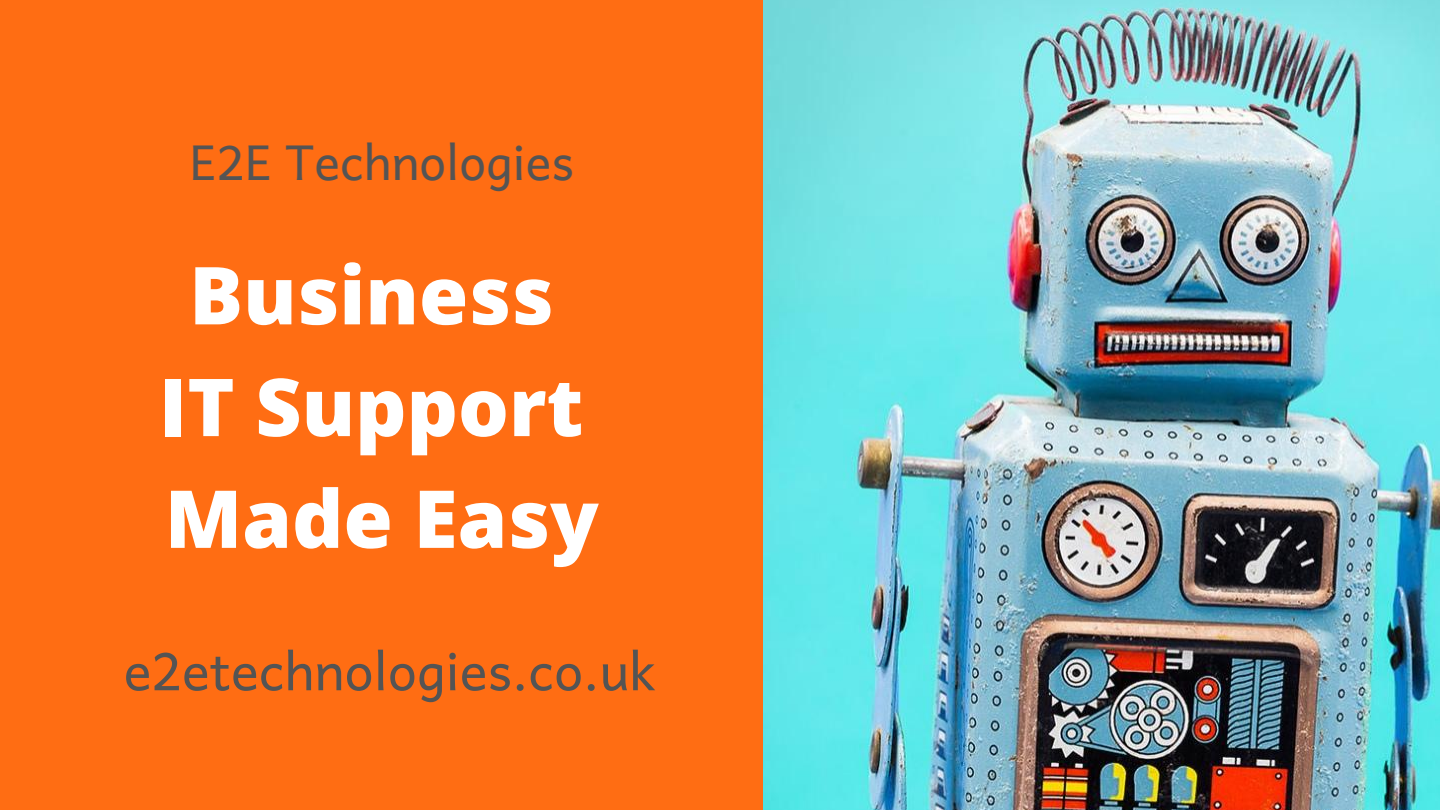
<style>
.page{position:relative;width:1440px;height:810px;background:#ff6d13}
.page>*{position:absolute;margin:0;border:0;box-sizing:border-box;transform-origin:0 0}
.t1{font:800 80px/111.8px "Open Sans";color:#fff;text-align:center}
.t2{font:52px "Andika";color:#545454}
.t3{font:48px "Andika";color:#545454}
</style>
<div class="page">
<img style="left:764px;top:0;width:676px;height:810px">
<p class="t3" style="left:190px;top:121px;width:386px">E2E Technologies</p>
<p class="t1" style="left:160px;top:237px;width:441px">Business<br>IT Support<br>Made Easy</p>
<p class="t2" style="left:124px;top:627px;width:534px">e2etechnologies.co.uk</p>
</div>
